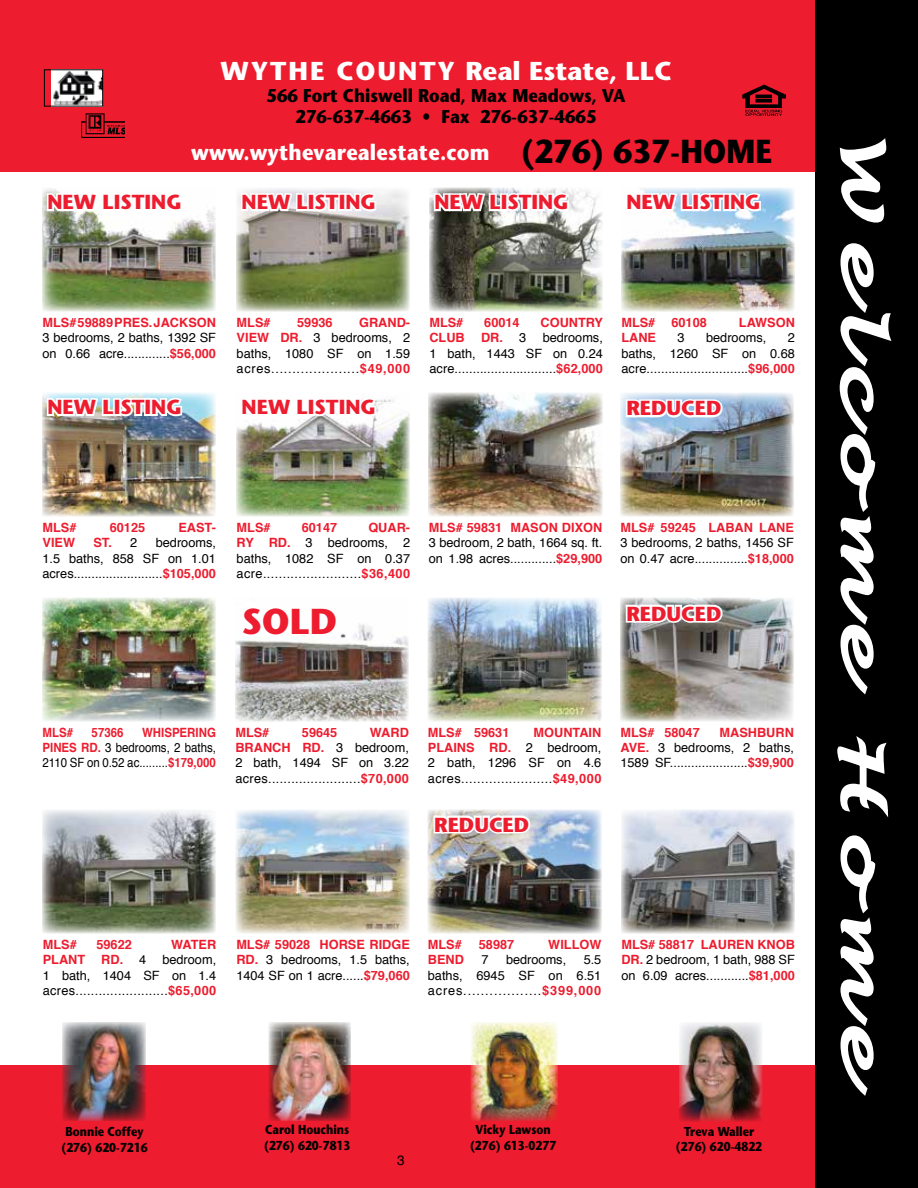
<style>
.page{position:relative;width:918px;height:1188px;background:#fff}
.page>*{position:absolute;margin:0;border:0;box-sizing:border-box;transform-origin:0 0}
.t1{font:italic 53.1px "Lucida Handwriting";color:#fff;scale:1.67 1}
.t2{font:700 36px "Stone Sans";color:#ed1c2e}
.t3{font:700 25.8px "Stone Sans";color:#fff}
.t4{font:700 22.2px "Stone Sans";letter-spacing:.01em;color:#fff;scale:.9 1}
.t5{font:700 20.25px "Stone Sans";color:#ed1c2e}
.t6{font:700 18.45px/21.1px "Stone Sans";color:#000;text-align:center;scale:.9 1}
.t7{font:13.5px "Helvetica";color:#000}
.t8{font:700 12.9px/15.5px "Stone Sans";color:#000;text-align:center;scale:.85 1}
.t9{font:12.75px/15.3px "Helvetica";color:#000;text-align:justify}
.t10{font:700 12.75px "Helvetica";color:#ed1c2e}
.t11{font:12.75px/15.3px "Helvetica";color:#000;text-align:justify;scale:.9 1}
.t12{font:700 12.75px "Helvetica";color:#ed1c2e;scale:.9 1}
.s1{font-size:33.15px;color:#000}
.s2{font-weight:700;color:#ed1c2e}
.s3{font-weight:400;color:#000}
</style>
<div class="page">
<div style="left:0;top:0;width:815px;height:171px;background:#ed1c2e"></div>
<div style="left:0;top:1066px;width:815px;height:122px;background:#ed1c2e"></div>
<img style="left:81px;top:113px;width:43px;height:24px">
<img style="left:743px;top:84px;width:42px;height:32px">
<img style="left:52px;top:71px;width:49px;height:33px">
<div style="left:44px;top:69px;width:59px;height:37px;border:1px solid #000"></div>
<div style="left:815px;top:0;width:103px;height:1188px;background:#000"></div>
<svg style="left:839px;top:138px;width:48px;height:85px"></svg>
<svg style="left:839px;top:243px;width:53px;height:452px"></svg>
<svg style="left:837px;top:736px;width:52px;height:360px"></svg>
<img style="left:62px;top:1022px;width:84px;height:99px">
<img style="left:269px;top:1022px;width:82px;height:99px">
<img style="left:679px;top:1022px;width:84px;height:99px">
<img style="left:471px;top:1022px;width:87px;height:99px">
<img style="left:620px;top:598px;width:174px;height:123px">
<img style="left:621px;top:810px;width:174px;height:124px">
<img style="left:236px;top:810px;width:174px;height:124px">
<img style="left:620px;top:393px;width:174px;height:123px">
<img style="left:42px;top:598px;width:174px;height:123px">
<img style="left:235px;top:623px;width:174px;height:98px">
<img style="left:428px;top:598px;width:173px;height:123px">
<img style="left:42px;top:810px;width:174px;height:124px">
<img style="left:428px;top:810px;width:173px;height:124px">
<img style="left:428px;top:393px;width:174px;height:123px">
<svg style="left:238px;top:623px;width:101px;height:15px"></svg>
<svg style="left:624px;top:397px;width:100px;height:23px"></svg>
<svg style="left:624px;top:603px;width:100px;height:22px"></svg>
<svg style="left:432px;top:813px;width:100px;height:23px"></svg>
<img style="left:42px;top:190px;width:174px;height:122px">
<svg style="left:45px;top:171px;width:139px;height:82px"></svg>
<img style="left:236px;top:190px;width:174px;height:122px">
<svg style="left:239px;top:171px;width:139px;height:82px"></svg>
<img style="left:429px;top:189px;width:174px;height:123px">
<svg style="left:432px;top:171px;width:139px;height:82px"></svg>
<img style="left:621px;top:188px;width:174px;height:124px">
<svg style="left:624px;top:171px;width:139px;height:82px"></svg>
<img style="left:42px;top:393px;width:174px;height:123px">
<img style="left:45px;top:392px;width:139px;height:66px">
<img style="left:236px;top:399px;width:174px;height:117px">
<svg style="left:239px;top:399px;width:139px;height:59px"></svg>
<h3 class="t3" style="left:221px;top:55px;width:453px">WYTHE COUNTY Real Estate, LLC</h3>
<h3 class="t6" style="left:267px;top:84px;width:400px">566 Fort Chiswell Road, Max Meadows, VA<br>276-637-4663 • Fax 276-637-4665</h3>
<h3 class="t4" style="left:191px;top:138px;width:647px">www.wythevarealestate.com <span class="s1">(276) 637-HOME</span></h3>
<h1 class="t1" style="left:894px;top:133px;width:576px;rotate:90deg">W elcome H ome</h1>
<h3 class="t5" style="left:48px;top:189px;width:136px">NEW LISTING</h3>
<h3 class="t5" style="left:242px;top:189px;width:136px">NEW LISTING</h3>
<h3 class="t5" style="left:434px;top:189px;width:136px">NEW LISTING</h3>
<h3 class="t5" style="left:626px;top:189px;width:136px">NEW LISTING</h3>
<p class="t10" style="left:43px;top:312px;width:175px">MLS# 59889 PRES. JACKSON</p>
<p class="t9" style="left:43px;top:331px;width:175px">3 bedrooms, 2 baths, 1392 SF on 0.66 acre.............<span class="s2">$56,000</span></p>
<p class="t10" style="left:237px;top:312px;width:36px">MLS#</p>
<p class="t10" style="left:297px;top:312px;width:37px">59936</p>
<p class="t10" style="left:429px;top:312px;width:36px">MLS#</p>
<p class="t10" style="left:484px;top:312px;width:37px">60014</p>
<p class="t10" style="left:541px;top:312px;width:64px">COUNTRY</p>
<p class="t10" style="left:429px;top:328px;width:37px">CLUB</p>
<p class="t10" style="left:481px;top:328px;width:47px">DR. <span class="s3">3</span></p>
<p class="t10" style="left:621px;top:312px;width:36px">MLS#</p>
<p class="t10" style="left:671px;top:312px;width:37px">60108</p>
<p class="t10" style="left:739px;top:312px;width:57px">LAWSON</p>
<p class="t10" style="left:621px;top:328px;width:36px">LANE</p>
<p class="t9" style="left:678px;top:331px;width:9px">3</p>
<p class="t9" style="left:706px;top:331px;width:62px">bedrooms,</p>
<p class="t9" style="left:237px;top:315px;width:175px;text-indent:123px"><span class="s2">GRAND-VIEW DR.</span> 3 bedrooms, 2 baths, 1080 SF on 1.59 acres.....................<span class="s2">$49,000</span></p>
<p class="t9" style="left:429px;top:331px;width:175px;text-indent:113px">bedrooms, 1 bath, 1443 SF on 0.24 acre............................<span class="s2">$62,000</span></p>
<p class="t9" style="left:621px;top:331px;width:175px;text-indent:166px">2 baths, 1260 SF on 0.68 acre............................<span class="s2">$96,000</span></p>
<h3 class="t5" style="left:48px;top:394px;width:136px">NEW LISTING</h3>
<h3 class="t5" style="left:242px;top:394px;width:136px">NEW LISTING</h3>
<h3 class="t5" style="left:626px;top:396px;width:97px">REDUCED</h3>
<p class="t10" style="left:43px;top:517px;width:36px">MLS#</p>
<p class="t10" style="left:110px;top:517px;width:37px">60125</p>
<p class="t10" style="left:178px;top:517px;width:39px">EAST-</p>
<p class="t10" style="left:43px;top:532px;width:34px">VIEW</p>
<p class="t10" style="left:93px;top:532px;width:45px">ST. <span class="s3">2</span></p>
<p class="t9" style="left:237px;top:520px;width:175px;text-indent:132px"><span class="s2">QUAR-RY RD.</span> 3 bedrooms, 2 baths, 1082 SF on 0.37 acre.........................<span class="s2">$36,400</span></p>
<p class="t10" style="left:237px;top:517px;width:36px">MLS#</p>
<p class="t10" style="left:302px;top:517px;width:37px">60147</p>
<p class="t10" style="left:429px;top:517px;width:175px">MLS# 59831 MASON DIXON</p>
<p class="t9" style="left:429px;top:535px;width:175px">3 bedroom, 2 bath, 1664 sq. ft. on 1.98 acres.............<span class="s2">$29,900</span></p>
<p class="t10" style="left:620px;top:517px;width:175px">MLS# 59245 LABAN LANE</p>
<p class="t9" style="left:620px;top:535px;width:175px">3 bedrooms, 2 baths, 1456 SF on 0.47 acre...............<span class="s2">$18,000</span></p>
<p class="t9" style="left:43px;top:535px;width:175px;text-indent:113px">bedrooms, 1.5 baths, 858 SF on 1.01 acres.........................<span class="s2">$105,000</span></p>
<h3 class="t5" style="left:626px;top:601px;width:97px">REDUCED</h3>
<h2 class="t2" style="left:242px;top:599px;width:97px">SOLD</h2>
<p class="t11" style="left:43px;top:725px;width:194px;text-indent:100px"><span class="s2">WHISPERING PINES RD.</span> 3 bedrooms, 2 baths, 2110 SF on 0.52 ac.........<span class="s2">$179,000</span></p>
<p class="t10" style="left:235px;top:722px;width:36px">MLS#</p>
<p class="t10" style="left:302px;top:722px;width:37px">59645</p>
<p class="t12" style="left:43px;top:722px;width:36px">MLS#</p>
<p class="t12" style="left:92px;top:722px;width:37px">57366</p>
<p class="t9" style="left:235px;top:725px;width:175px;text-indent:135px"><span class="s2">WARD BRANCH RD.</span> 3 bedroom, 2 bath, 1494 SF on 3.22 acres........................<span class="s2">$70,000</span></p>
<p class="t10" style="left:428px;top:722px;width:83px">MLS# 59631</p>
<p class="t9" style="left:428px;top:725px;width:175px;text-indent:106px"><span class="s2">MOUNTAIN PLAINS RD.</span> 2 bedroom, 2 bath, 1296 SF on 4.6 acres.......................<span class="s2">$49,000</span></p>
<p class="t9" style="left:620px;top:725px;width:175px;text-indent:99px"><span class="s2">MASHBURN AVE.</span> 3 bedrooms, 2 baths, 1589 SF......................<span class="s2">$39,900</span></p>
<p class="t10" style="left:620px;top:722px;width:81px">MLS# 58047</p>
<h3 class="t5" style="left:434px;top:812px;width:97px">REDUCED</h3>
<p class="t10" style="left:43px;top:934px;width:36px">MLS#</p>
<p class="t10" style="left:96px;top:934px;width:37px">59622</p>
<p class="t10" style="left:171px;top:934px;width:47px">WATER</p>
<p class="t10" style="left:43px;top:950px;width:44px">PLANT</p>
<p class="t10" style="left:101px;top:950px;width:47px">RD. <span class="s3">4</span></p>
<p class="t9" style="left:236px;top:937px;width:175px"><span class="s2">MLS# 59028 HORSE RIDGE RD.</span> 3 bedrooms, 1.5 baths, 1404 SF on 1 acre......<span class="s2">$79,060</span></p>
<p class="t10" style="left:428px;top:934px;width:36px">MLS#</p>
<p class="t10" style="left:479px;top:934px;width:37px">58987</p>
<p class="t10" style="left:548px;top:934px;width:55px">WILLOW</p>
<p class="t10" style="left:428px;top:950px;width:38px">BEND</p>
<p class="t9" style="left:481px;top:953px;width:9px">7</p>
<p class="t9" style="left:506px;top:953px;width:62px">bedrooms,</p>
<p class="t9" style="left:621px;top:937px;width:175px"><span class="s2">MLS# 58817 LAUREN KNOB DR.</span> 2 bedroom, 1 bath, 988 SF on 6.09 acres............<span class="s2">$81,000</span></p>
<p class="t9" style="left:43px;top:953px;width:175px;text-indent:120px">bedroom, 1 bath, 1404 SF on 1.4 acres........................<span class="s2">$65,000</span></p>
<p class="t9" style="left:428px;top:953px;width:175px;text-indent:156px">5.5 baths, 6945 SF on 6.51 acres..................<span class="s2">$399,000</span></p>
<p class="t8" style="left:61px;top:1124px;width:103px">Bonnie Coffey (276) 620-7216</p>
<p class="t8" style="left:264px;top:1122px;width:103px;text-align:left">Carol Houchins (276) 620-7813</p>
<p class="t8" style="left:676px;top:1123px;width:103px">Treva Waller (276) 620-4822</p>
<p class="t8" style="left:470px;top:1122px;width:103px">Vicky Lawson (276) 613-0277</p>
<p class="t7" style="left:397px;top:1150px;width:9px">3</p>
</div>
